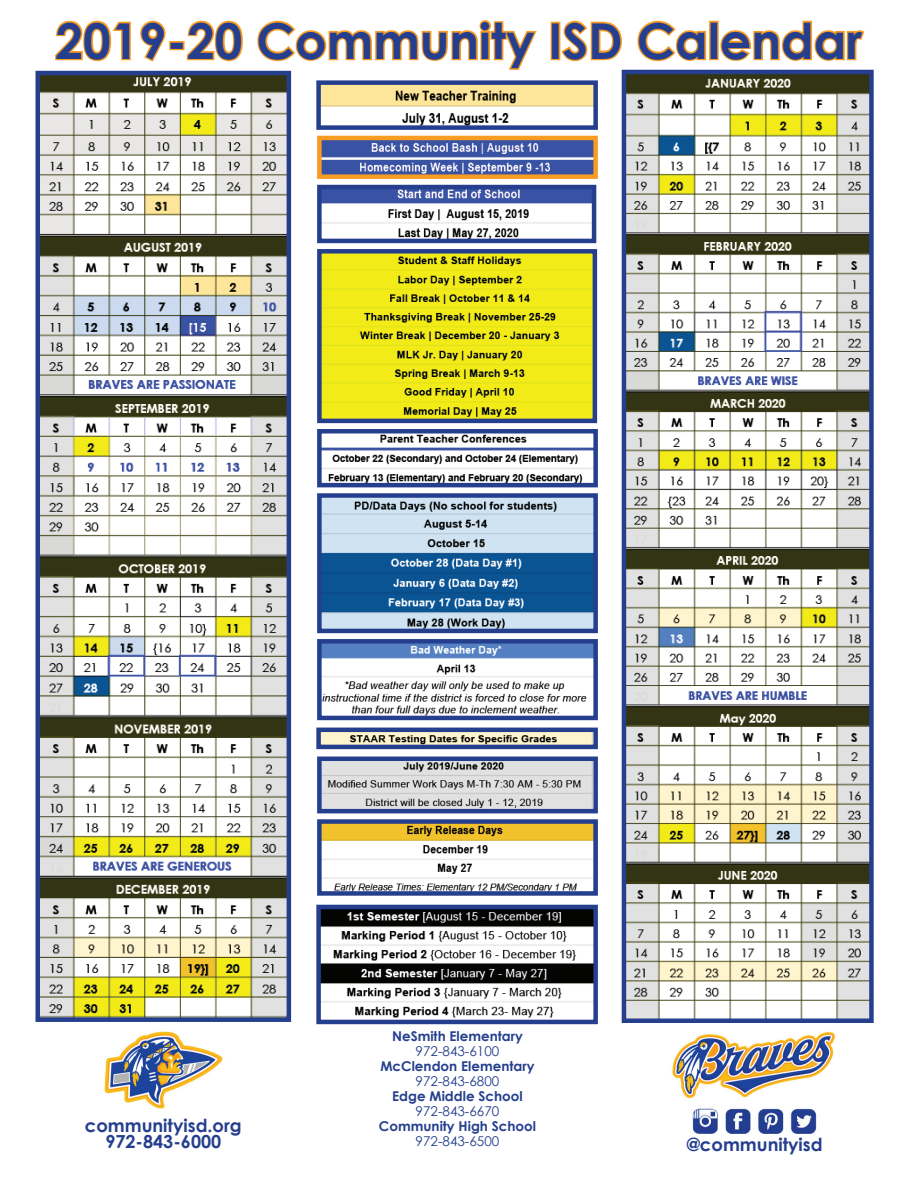
<style>
.page{position:relative;width:918px;height:1188px;background:#fff}
.page>*{position:absolute;margin:0;border:0;box-sizing:border-box;transform-origin:0 0}
.t1{font:700 49.5px "Century Gothic";color:#253f8e}
.t2{font:700 18px/16.5px "Century Gothic";color:#253f8e;text-align:center}
.t3{font:700 13.5px "Century Gothic";color:#253f8e}
.t4{font:13.5px "Century Gothic";color:#253f8e}
</style>
<div class="page">
<img style="left:104px;top:1031px;width:119px;height:78px">
<img style="left:672px;top:1032px;width:164px;height:67px">
<img style="left:321px;top:85px;width:272px;height:40px">
<div style="left:316px;top:80px;width:282px;height:50px;border:4px solid #253f8e"></div>
<img style="left:322px;top:190px;width:269px;height:48px">
<div style="left:317px;top:185px;width:279px;height:58px;border:4px solid #253f8e"></div>
<img style="left:322px;top:644px;width:271px;height:71px">
<div style="left:317px;top:639px;width:281px;height:81px;border:4px solid #253f8e"></div>
<img style="left:322px;top:762px;width:270px;height:46px">
<div style="left:317px;top:757px;width:281px;height:56px;border:4px solid #253f8e"></div>
<img style="left:321px;top:733px;width:272px;height:11px">
<div style="left:316px;top:728px;width:282px;height:21px;border:4px solid #253f8e"></div>
<img style="left:322px;top:141px;width:271px;height:33px">
<div style="left:317px;top:136px;width:281px;height:43px;border:4px solid #f89c24"></div>
<img style="left:322px;top:434px;width:271px;height:48px">
<div style="left:317px;top:429px;width:281px;height:58px;border:4px solid #253f8e"></div>
<img style="left:322px;top:824px;width:271px;height:67px">
<div style="left:317px;top:819px;width:281px;height:77px;border:4px solid #253f8e"></div>
<img style="left:321px;top:910px;width:272px;height:108px">
<div style="left:316px;top:905px;width:282px;height:119px;border:4px solid #253f8e"></div>
<svg style="left:55px;top:20px;width:76px;height:42px"></svg>
<svg style="left:140px;top:20px;width:26px;height:42px"></svg>
<div style="left:169px;top:41px;width:16px;height:9px;border:3px solid #f89c24"></div>
<svg style="left:184px;top:20px;width:59px;height:42px"></svg>
<svg style="left:256px;top:20px;width:281px;height:51px"></svg>
<div style="left:551px;top:22px;width:9px;height:38px;border:3px solid #f89c24"></div>
<svg style="left:559px;top:20px;width:63px;height:42px"></svg>
<svg style="left:637px;top:20px;width:70px;height:42px"></svg>
<div style="left:709px;top:21px;width:10px;height:39px;border:3px solid #f89c24"></div>
<svg style="left:720px;top:20px;width:145px;height:41px"></svg>
<img style="left:322px;top:254px;width:270px;height:164px">
<div style="left:317px;top:249px;width:280px;height:174px;border:4px solid #253f8e"></div>
<img style="left:322px;top:498px;width:271px;height:130px">
<div style="left:317px;top:493px;width:281px;height:140px;border:4px solid #253f8e"></div>
<img style="left:40px;top:76px;width:246px;height:941px">
<div style="left:35px;top:71px;width:256px;height:951px;border:4px solid #253f8e"></div>
<img style="left:692px;top:1108px;width:125px;height:26px">
<img style="left:627px;top:75px;width:242px;height:943px">
<div style="left:622px;top:70px;width:252px;height:953px;border:4px solid #253f8e"></div>
<h1 class="t1" style="left:56px;top:10px;width:808px">2019-20 Community ISD Calendar</h1>
<h2 class="t2" style="left:85px;top:1117px;width:158px">communityisd.org<br>972-843-6000</h2>
<p class="t3" style="left:392px;top:1028px;width:132px">NeSmith Elementary</p>
<p class="t4" style="left:416px;top:1043px;width:85px">972-843-6100</p>
<p class="t3" style="left:380px;top:1058px;width:156px">McClendon Elementary</p>
<p class="t4" style="left:416px;top:1073px;width:85px">972-843-6800</p>
<p class="t3" style="left:392px;top:1088px;width:132px">Edge Middle School</p>
<p class="t4" style="left:416px;top:1103px;width:85px">972-843-6670</p>
<p class="t3" style="left:379px;top:1118px;width:159px">Community High School</p>
<p class="t4" style="left:416px;top:1133px;width:85px">972-843-6500</p>
<h2 class="t2" style="left:687px;top:1136px;width:138px">@communityisd</h2>
</div>
